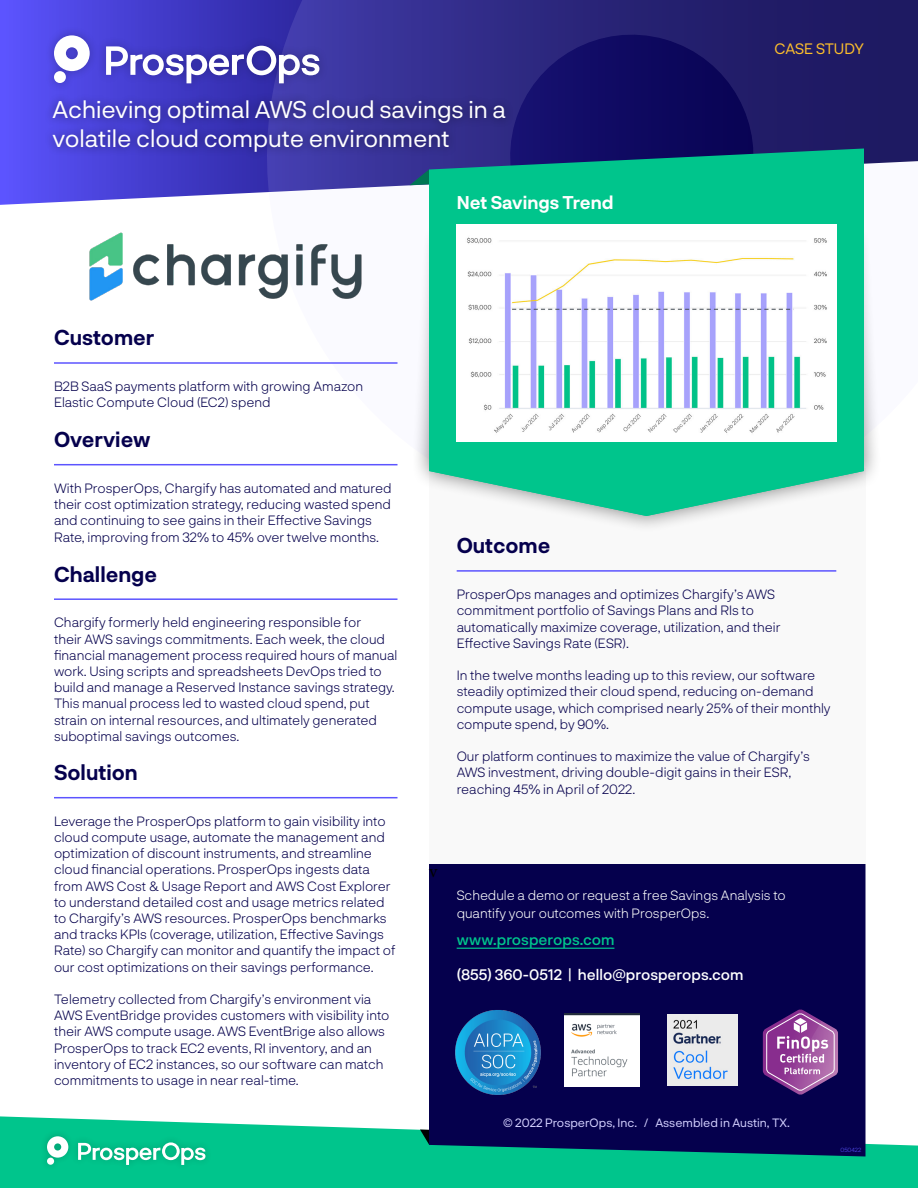
<style>
.page{position:relative;width:918px;height:1188px;background:#fff}
.page>*{position:absolute;margin:0;border:0;box-sizing:border-box;transform-origin:0 0}
.t1{font:24px "Neurial Grotesk";color:#fff}
.t2{font:700 21px "Neurial Grotesk";color:#05004d}
.t3{font:700 18px "Neurial Grotesk";color:#fff}
.t4{font:18px "Minion Pro";color:#000}
.t5{font:500 15px "Neurial Grotesk";color:#fff}
.t6{font:500 15px "Neurial Grotesk";color:#00c58c}
.t7{font:15px "Neurial Grotesk";letter-spacing:-.01em;color:#fcbe2c}
.t8{font:300 13.5px/16.2px "Neurial Grotesk";color:#05004d}
.t9{font:300 13.5px/18px "Neurial Grotesk";color:#fff}
.t10{font:12px "Neurial Grotesk";color:#d4d1ff}
.t11{font:300 6px "Neurial Grotesk";color:#5c54ff}
</style>
<div class="page">
<svg style="left:0;top:0;width:226px;height:205px;background:#5851e4"></svg>
<svg style="left:226px;top:0;width:692px;height:466px"></svg>
<div style="left:429px;top:468px;width:437px;height:396px;background:#f9f9f9"></div>
<div style="left:44px;top:26px;width:285px;height:67px;background:#000;opacity:.25"></div>
<svg style="left:54px;top:35px;width:36px;height:36px"></svg>
<div style="left:54px;top:71px;width:12px;height:12px;background:#fff;border-radius:50%"></div>
<svg style="left:106px;top:46px;width:213px;height:37px"></svg>
<div style="left:44px;top:91px;width:471px;height:70px;background:#000;opacity:.5"></div>
<hr style="left:54px;top:362px;width:344px;height:2px;background:#5c54ff">
<hr style="left:54px;top:464px;width:344px;height:1px;background:#5c54ff">
<hr style="left:54px;top:598px;width:344px;height:2px;background:#5c54ff">
<hr style="left:54px;top:797px;width:344px;height:1px;background:#5c54ff">
<hr style="left:457px;top:570px;width:379px;height:2px;background:#5c54ff">
<img style="left:89px;top:224px;width:287px;height:84px">
<svg style="left:0;top:1116px;width:918px;height:72px;background:#1dcb99"></svg>
<svg style="left:420px;top:1130px;width:9px;height:14px"></svg>
<div style="left:412px;top:219px;width:470px;height:314px;background:#000;opacity:.5"></div>
<svg style="left:410px;top:170px;width:19px;height:15px"></svg>
<svg style="left:429px;top:148px;width:435px;height:368px;background:#21bf97"></svg>
<div style="left:429px;top:864px;width:437px;height:292px;background:#05004d"></div>
<svg style="left:763px;top:1009px;width:75px;height:86px;background:#824e95"></svg>
<img style="left:667px;top:1014px;width:71px;height:71px">
<img style="left:455px;top:1009px;width:86px;height:145px">
<img style="left:564px;top:1013px;width:76px;height:73px">
<hr style="left:457px;top:948px;width:157px;height:1px;background:#00c58c">
<div style="left:40px;top:1129px;width:172px;height:43px;background:#00c58c"></div>
<svg style="left:47px;top:1136px;width:21px;height:22px"></svg>
<div style="left:47px;top:1158px;width:7px;height:7px;background:#fff;border-radius:50%"></div>
<svg style="left:78px;top:1142px;width:127px;height:23px"></svg>
<img style="left:457px;top:224px;width:379px;height:217px">
<p class="t1" style="left:52px;top:93px;width:455px">Achieving optimal AWS cloud savings in a</p>
<p class="t1" style="left:52px;top:122px;width:399px">volatile cloud compute environment</p>
<p class="t3" style="left:457px;top:190px;width:158px">Net Savings Trend</p>
<p class="t7" style="left:774px;top:38px;width:91px">CASE STUDY</p>
<p class="t2" style="left:54px;top:323px;width:102px">Customer</p>
<p class="t8" style="left:54px;top:378px;width:311px">B2B SaaS payments platform with growing Amazon<br>Elastic Compute Cloud (EC2) spend</p>
<p class="t2" style="left:54px;top:424px;width:98px">Overview</p>
<p class="t8" style="left:54px;top:479px;width:339px">With ProsperOps, Chargify has automated and matured their cost optimization strategy, reducing wasted spend and continuing to see gains in their Effective Savings Rate, improving from 32% to 45% over twelve months.</p>
<p class="t2" style="left:54px;top:559px;width:105px">Challenge</p>
<p class="t8" style="left:54px;top:614px;width:345px">Chargify formerly held engineering responsible for<br>their AWS savings commitments. Each week, the cloud financial management process required hours of manual work. Using scripts and spreadsheets DevOps tried to build and manage a Reserved Instance savings strategy.<br>This manual process led to wasted cloud spend, put strain on internal resources, and ultimately generated suboptimal savings outcomes.</p>
<p class="t2" style="left:54px;top:757px;width:85px">Solution</p>
<p class="t8" style="left:54px;top:812px;width:343px">Leverage the ProsperOps platform to gain visibility into cloud compute usage, automate the management and optimization of discount instruments, and streamline cloud financial operations. ProsperOps ingests data from AWS Cost &amp; Usage Report and AWS Cost Explorer to understand detailed cost and usage metrics related to Chargify’s AWS resources. ProsperOps benchmarks and tracks KPIs (coverage, utilization, Effective Savings Rate) so Chargify can monitor and quantify the impact of our cost optimizations on their savings performance.</p>
<p class="t8" style="left:54px;top:991px;width:337px">Telemetry collected from Chargify’s environment via AWS EventBridge provides customers with visibility into their AWS compute usage. AWS EventBrige also allows ProsperOps to track EC2 events, RI inventory, and an inventory of EC2 instances, so our software can match commitments to usage in near real-time.</p>
<p class="t2" style="left:457px;top:530px;width:95px">Outcome</p>
<p class="t8" style="left:457px;top:586px;width:325px">ProsperOps manages and optimizes Chargify’s AWS commitment portfolio of Savings Plans and RIs to automatically maximize coverage, utilization, and their Effective Savings Rate (ESR).</p>
<p class="t8" style="left:457px;top:667px;width:375px">In the twelve months leading up to this review, our software steadily optimized their cloud spend, reducing on-demand compute usage, which comprised nearly 25% of their monthly compute spend, by 90%.</p>
<p class="t8" style="left:457px;top:748px;width:355px">Our platform continues to maximize the value of Chargify’s<br>AWS investment, driving double-digit gains in their ESR, reaching 45% in April of 2022.</p>
<p class="t4" style="left:429px;top:859px;width:10px">v</p>
<p class="t9" style="left:457px;top:886px;width:331px">Schedule a demo or request a free Savings Analysis to quantify your outcomes with ProsperOps.</p>
<p class="t6" style="left:457px;top:929px;width:159px">www.prosperops.com</p>
<p class="t5" style="left:457px;top:964px;width:288px">(855) 360-0512 | hello@prosperops.com</p>
<p class="t10" style="left:503px;top:1114px;width:288px">© 2022 ProsperOps, Inc. / Assembled in Austin, TX.</p>
<p class="t11" style="left:840px;top:1145px;width:22px">050422</p>
</div>
